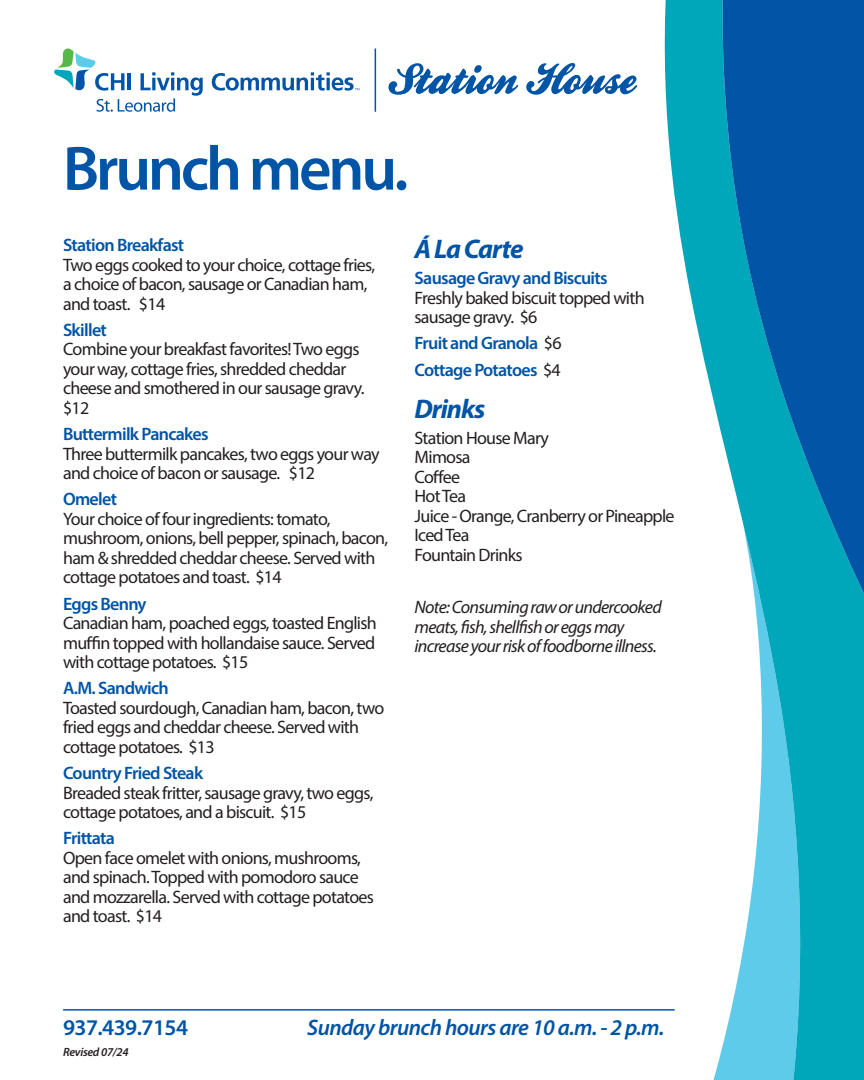
<style>
.page{position:relative;width:864px;height:1080px;background:#fff}
.page>*{position:absolute;margin:0;border:0;box-sizing:border-box;transform-origin:0 0}
.t1{font:600 63px "Myriad Pro";letter-spacing:-.05em;color:#0154a6}
.body{font:italic 700 27px "Myriad Pro";letter-spacing:-.04em;color:#0154a6}
.t2{font:italic 600 22.5px "Myriad Pro";letter-spacing:-.025em;color:#0154a6}
.t3{font:600 22.5px "Myriad Pro";letter-spacing:-.025em;color:#0154a6}
.body-2{font:18px/19.5px "Myriad Pro";letter-spacing:-.04em;color:#231f20}
.body-3{font:italic 18px/19.5px "Myriad Pro";letter-spacing:-.04em;color:#231f20}
.body-4{font:600 18px "Myriad Pro";letter-spacing:-.04em;color:#0154a6}
.t4{font:italic 600 12px "Myriad Pro";letter-spacing:-.025em;color:#231f20}
.s1{font-weight:600;color:#0154a6}
.s2{font-weight:400;color:#231f20}
</style>
<div class="page">
<svg style="left:664px;top:0;width:200px;height:1080px"></svg>
<svg style="left:722px;top:0;width:142px;height:698px;background:#137db3"></svg>
<svg style="left:54px;top:48px;width:149px;height:64px"></svg>
<svg style="left:212px;top:72px;width:147px;height:19px"></svg>
<svg style="left:388px;top:63px;width:130px;height:32px"></svg>
<svg style="left:526px;top:63px;width:111px;height:32px"></svg>
<hr style="left:375px;top:48px;width:1px;height:64px;background:#0154a6">
<hr style="left:63px;top:1009px;width:612px;height:2px;background:#0154a6">
<p class="t1" style="left:63px;top:128px;width:347px">Brunch menu.</p>
<p class="body-2" style="left:63px;top:235px;width:314px"><span class="s1">Station Breakfast<br></span>Two eggs cooked to your choice, cottage fries, a choice of bacon, sausage or Canadian ham, and toast. $14</p>
<p class="body-2" style="left:63px;top:320px;width:303px"><span class="s1">Skillet<br></span>Combine your breakfast favorites! Two eggs your way, cottage fries, shredded cheddar cheese and smothered in our sausage gravy. $12</p>
<p class="body-2" style="left:63px;top:424px;width:318px"><span class="s1">Buttermilk Pancakes<br></span>Three buttermilk pancakes, two eggs your way and choice of bacon or sausage. $12</p>
<p class="body-2" style="left:63px;top:489px;width:327px"><span class="s1">Omelet<br></span>Your choice of four ingredients: tomato, mushroom, onions, bell pepper, spinach, bacon, ham &amp; shredded cheddar cheese. Served with cottage potatoes and toast. $14</p>
<p class="body-2" style="left:63px;top:594px;width:315px"><span class="s1">Eggs Benny<br></span>Canadian ham, poached eggs, toasted English muffin topped with hollandaise sauce. Served with cottage potatoes. $15</p>
<p class="body-2" style="left:63px;top:678px;width:323px"><span class="s1">A.M. Sandwich<br></span>Toasted sourdough, Canadian ham, bacon, two fried eggs and cheddar cheese. Served with cottage potatoes. $13</p>
<p class="body-2" style="left:63px;top:763px;width:312px"><span class="s1">Country Fried Steak<br></span>Breaded steak fritter, sausage gravy, two eggs, cottage potatoes, and a biscuit. $15</p>
<p class="body-2" style="left:63px;top:828px;width:312px"><span class="s1">Frittata<br></span>Open face omelet with onions, mushrooms, and spinach. Topped with pomodoro sauce and mozzarella. Served with cottage potatoes and toast. $14</p>
<p class="body" style="left:415px;top:231px;width:111px">Á La Carte</p>
<p class="body-2" style="left:415px;top:268px;width:232px"><span class="s1">Sausage Gravy and Biscuits<br></span>Freshly baked biscuit topped with sausage gravy. $6</p>
<p class="body-4" style="left:415px;top:332px;width:149px">Fruit and Granola <span class="s2">$6</span></p>
<p class="body-4" style="left:415px;top:358px;width:148px">Cottage Potatoes <span class="s2">$4</span></p>
<p class="body" style="left:415px;top:391px;width:72px">Drinks</p>
<p class="body-2" style="left:415px;top:428px;width:262px">Station House Mary<br>Mimosa<br>Coffee<br>Hot Tea<br>Juice - Orange, Cranberry or Pineapple<br>Iced Tea<br>Fountain Drinks</p>
<p class="body-3" style="left:415px;top:597px;width:249px">Note: Consuming raw or undercooked meats, fish, shellfish or eggs may increase your risk of foodborne illness.</p>
<p class="t3" style="left:63px;top:1014px;width:127px">937.439.7154</p>
<p class="t2" style="left:307px;top:1014px;width:359px">Sunday brunch hours are 10 a.m. - 2 p.m.</p>
<p class="t4" style="left:63px;top:1045px;width:67px">Revised 07/24</p>
</div>
